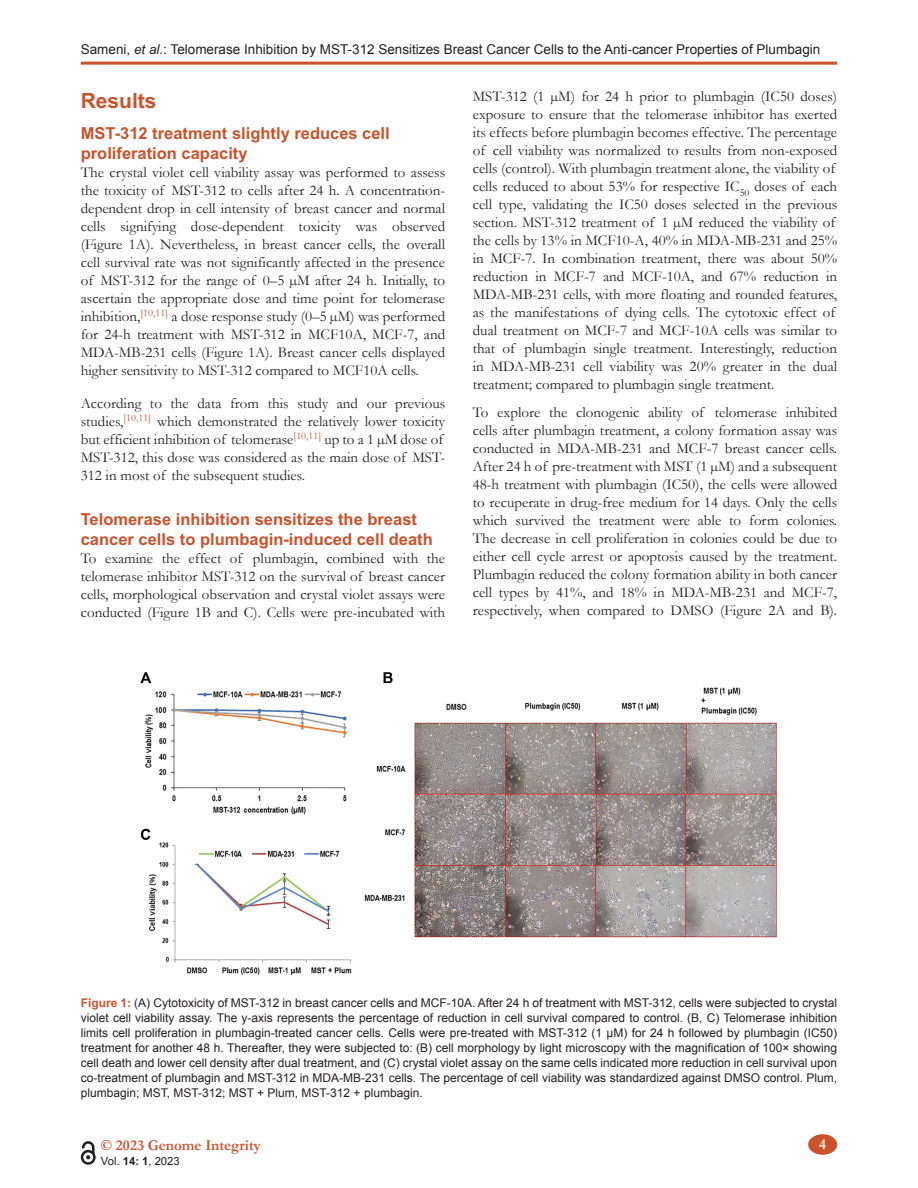
<style>
.page{position:relative;width:918px;height:1188px;background:#fff}
.page>*{position:absolute;margin:0;border:0;box-sizing:border-box;transform-origin:0 0}
.t1{font:700 21px "Arial";color:#ca522c}
.t2{font:700 16.5px/19.5px "Arial";color:#ca522c}
.t3{font:15px/18px "Garamond";color:#231f20;text-align:justify}
.t4{font:700 15px "Garamond";color:#ca522c}
.t5{font:700 15px "Garamond";color:#fff}
.t6{font:13.5px "Arial";color:#231f20}
.t7{font:12px/15px "Arial";color:#231f20;text-align:justify}
.t8{font:11.25px "Arial";color:#231f20}
.s1{font-style:italic}
.s2{font-weight:700;color:#ca522c}
.s3{font-weight:700}
</style>
<div class="page">
<hr style="left:81px;top:62px;width:756px;height:3px;background:#ca522c">
<svg style="left:81px;top:1141px;width:15px;height:24px"></svg>
<div style="left:808px;top:1134px;width:29px;height:21px;background:#ca522c;border-radius:50%"></div>
<img style="left:140px;top:672px;width:637px;height:303px">
<p class="t6" style="left:81px;top:41px;width:741px">Sameni, <span class="s1">et al.</span>: Telomerase Inhibition by MST-312 Sensitizes Breast Cancer Cells to the Anti-cancer Properties of Plumbagin</p>
<h1 class="t1" style="left:81px;top:89px;width:77px">Results</h1>
<p class="t2" style="left:81px;top:124px;width:311px">MST-312 treatment slightly reduces cell proliferation capacity</p>
<p class="t3" style="left:81px;top:163px;width:366px">The crystal violet cell viability assay was performed to assess the toxicity of MST-312 to cells after 24 h. A concentration&shy;dependent drop in cell intensity of breast cancer and normal cells signifying dose-dependent toxicity was observed (Figure 1A). Nevertheless, in breast cancer cells, the overall cell survival rate was not significantly affected in the presence of MST-312 for the range of 0–5 µM after 24 h. Initially, to ascertain the appropriate dose and time point for telomerase inhibition,<sup>[10,11]</sup> a dose response study (0–5 µM) was performed for 24-h treatment with MST-312 in MCF10A, MCF-7, and MDA-MB-231 cells (Figure 1A). Breast cancer cells displayed higher sensitivity to MST-312 compared to MCF10A cells.</p>
<p class="t3" style="left:81px;top:394px;width:366px;text-align:left">According to the data from this study and our previous studies,<sup>[10,11]</sup> which demonstrated the relatively lower toxicity but efficient inhibition of telomerase<sup>[10,11]</sup> up to a 1 µM dose of MST-312, this dose was considered as the main dose of MST-312 in most of the subsequent studies.</p>
<p class="t2" style="left:81px;top:510px;width:354px">Telomerase inhibition sensitizes the breast cancer cells to plumbagin-induced cell death</p>
<p class="t3" style="left:81px;top:548px;width:366px">To examine the effect of plumbagin, combined with the telomerase inhibitor MST-312 on the survival of breast cancer cells, morphological observation and crystal violet assays were conducted (Figure 1B and C). Cells were pre-incubated with</p>
<p class="t3" style="left:473px;top:87px;width:366px;text-align:left">MST-312 (1 µM) for 24 h prior to plumbagin (IC50 doses) exposure to ensure that the telomerase inhibitor has exerted its effects before plumbagin becomes effective. The percentage of cell viability was normalized to results from non-exposed cells (control). With plumbagin treatment alone, the viability of cells reduced to about 53% for respective IC<sub>50</sub> doses of each cell type, validating the IC50 doses selected in the previous section. MST-312 treatment of 1 µM reduced the viability of the cells by 13% in MCF10-A, 40% in MDA-MB-231 and 25% in MCF-7. In combination treatment, there was about 50% reduction in MCF-7 and MCF-10A, and 67% reduction in MDA-MB-231 cells, with more floating and rounded features, as the manifestations of dying cells. The cytotoxic effect of dual treatment on MCF-7 and MCF-10A cells was similar to that of plumbagin single treatment. Interestingly, reduction in MDA-MB-231 cell viability was 20% greater in the dual treatment; compared to plumbagin single treatment.</p>
<p class="t3" style="left:473px;top:403px;width:366px">To explore the clonogenic ability of telomerase inhibited cells after plumbagin treatment, a colony formation assay was conducted in MDA-MB-231 and MCF-7 breast cancer cells.<br>After 24 h of pre-treatment with MST (1 µM) and a subsequent 48-h treatment with plumbagin (IC50), the cells were allowed to recuperate in drug-free medium for 14 days. Only the cells which survived the treatment were able to form colonies.<br>The decrease in cell proliferation in colonies could be due to either cell cycle arrest or apoptosis caused by the treatment.<br>Plumbagin reduced the colony formation ability in both cancer cell types by 41%, and 18% in MDA-MB-231 and MCF-7, respectively, when compared to DMSO (Figure 2A and B).</p>
<p class="t7" style="left:81px;top:995px;width:758px"><span class="s2">Figure 1:</span> (A) Cytotoxicity of MST-312 in breast cancer cells and MCF-10A. After 24 h of treatment with MST-312, cells were subjected to crystal violet cell viability assay. The y-axis represents the percentage of reduction in cell survival compared to control. (B, C) Telomerase inhibition limits cell proliferation in plumbagin-treated cancer cells. Cells were pre-treated with MST-312 (1 μM) for 24 h followed by plumbagin (IC50) treatment for another 48 h. Thereafter, they were subjected to: (B) cell morphology by light microscopy with the magnification of 100× showing cell death and lower cell density after dual treatment, and (C) crystal violet assay on the same cells indicated more reduction in cell survival upon co-treatment of plumbagin and MST-312 in MDA-MB-231 cells. The percentage of cell viability was standardized against DMSO control. Plum, plumbagin; MST, MST-312; MST + Plum, MST-312 + plumbagin.</p>
<p class="t4" style="left:101px;top:1135px;width:161px">© 2023 Genome Integrity</p>
<p class="t8" style="left:101px;top:1153px;width:80px">Vol. <span class="s3">14: 1</span>, 2023</p>
<p class="t5" style="left:819px;top:1134px;width:9px">4</p>
</div>
